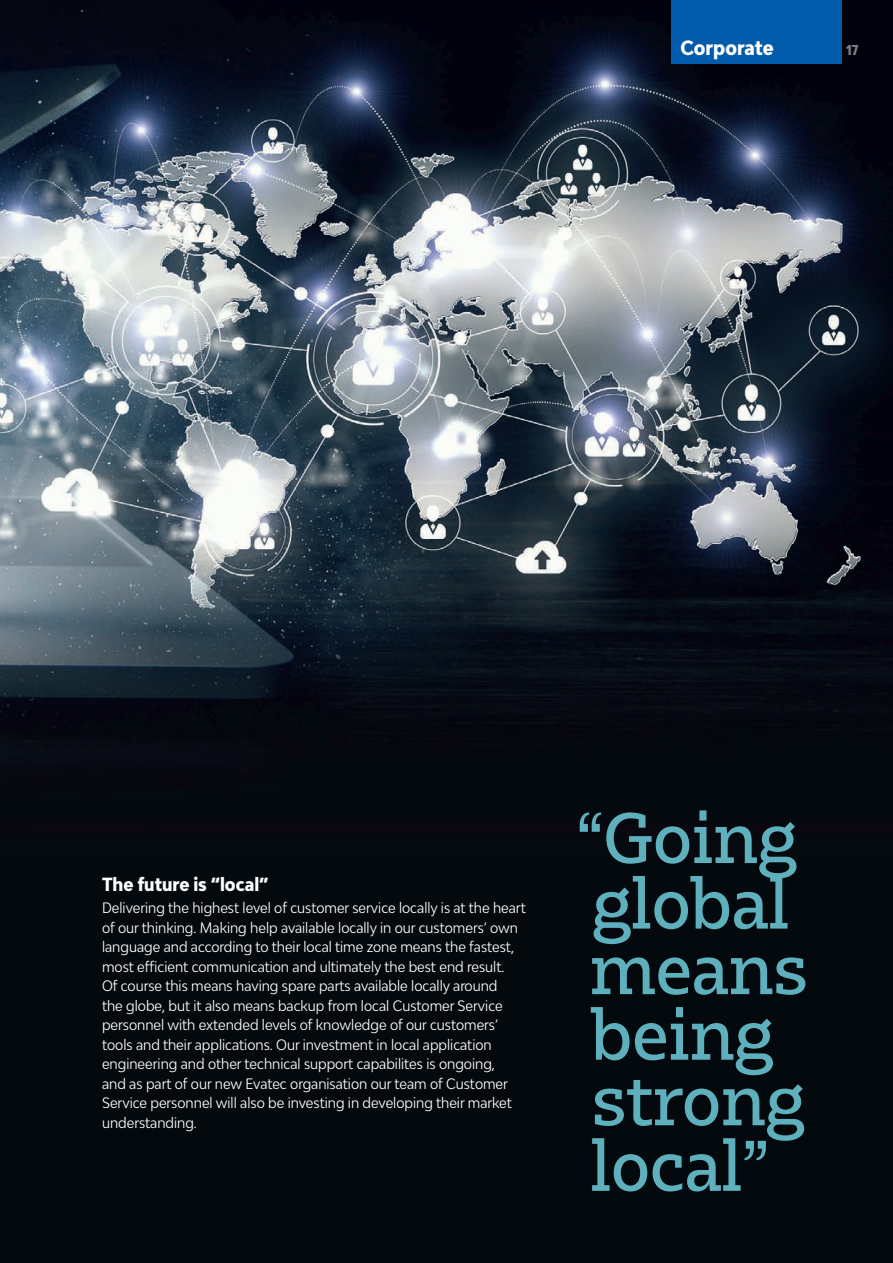
<style>
.page{position:relative;width:893px;height:1263px;background:#fff}
.page>*{position:absolute;margin:0;border:0;box-sizing:border-box;transform-origin:0 0}
.t1{font:500 67.5px/65.6px "Bw Glenn Slab";color:#5eb0bd}
.t2{font:800 condensed 19.5px "Bw Modelica";color:#fff}
.t3{font:800 condensed 18px "Bw Modelica";color:#fff}
.t4{font:condensed 14.25px/19.5px "Bw Modelica";color:#fff}
.t5{font:800 condensed 13.5px "Bw Modelica";color:#808285}
</style>
<div class="page">
<img style="left:0;top:0;width:893px;height:1263px">
<div style="left:672px;top:0;width:170px;height:64px;background:#015aaa"></div>
<p class="t2" style="left:680px;top:35px;width:95px">Corporate</p>
<p class="t5" style="left:846px;top:42px;width:14px">17</p>
<p class="t3" style="left:102px;top:873px;width:168px">The future is “local”</p>
<p class="t4" style="left:102px;top:898px;width:425px">Delivering the highest level of customer service locally is at the heart of our thinking. Making help available locally in our customers’ own language and according to their local time zone means the fastest, most efficient communication and ultimately the best end result.<br>Of course this means having spare parts available locally around<br>the globe, but it also means backup from local Customer Service personnel with extended levels of knowledge of our customers’ tools and their applications. Our investment in local application engineering and other technical support capabilites is ongoing,<br>and as part of our new Evatec organisation our team of Customer Service personnel will also be investing in developing their market understanding.</p>
<p class="t1" style="left:576px;top:803px;width:233px">“Going global means being strong local”</p>
</div>
